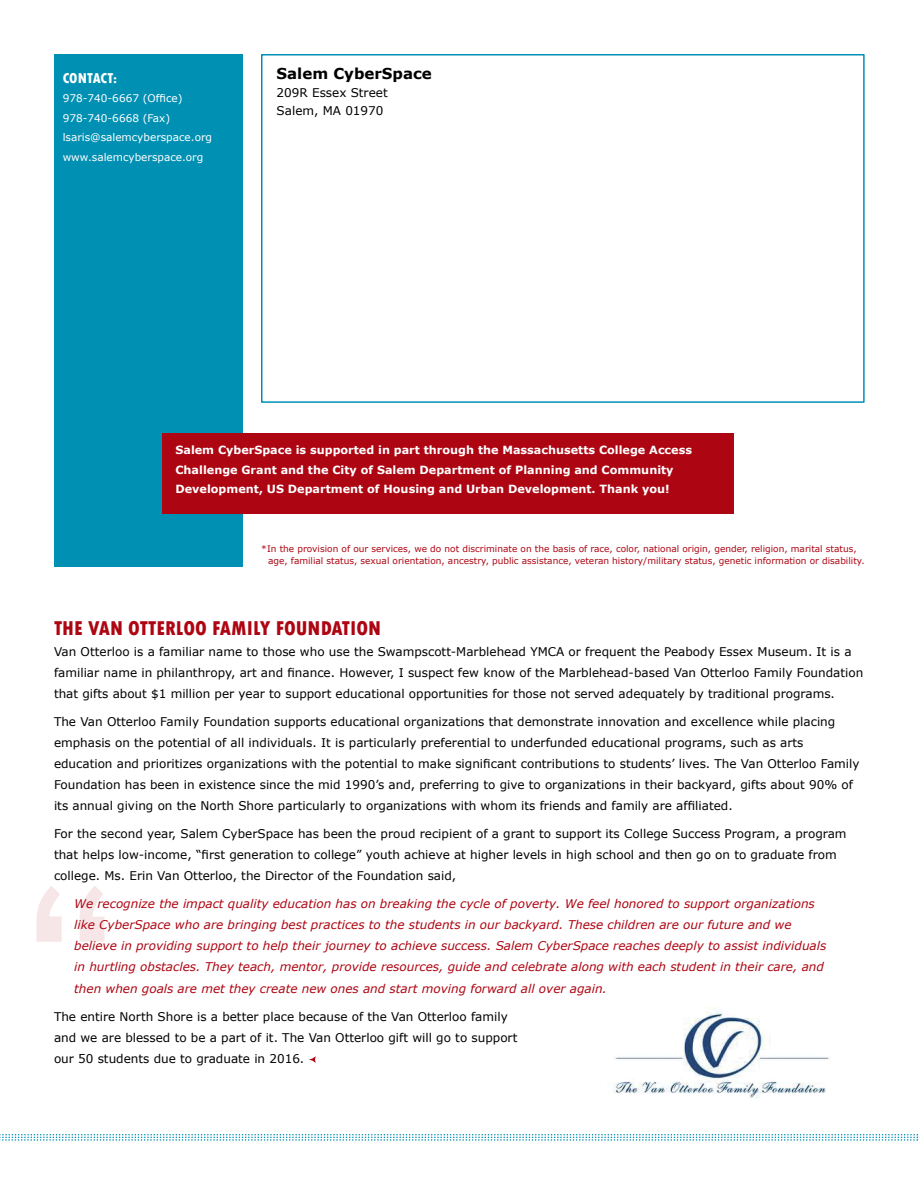
<style>
.page{position:relative;width:918px;height:1188px;background:#fff}
.page>*{position:absolute;margin:0;border:0;box-sizing:border-box;transform-origin:0 0}
.t1{font:800 condensed 21px "Tw Cen";color:#ad0512}
.t2{font:700 15px "Verdana";color:#000}
.t3{font:800 condensed 15px "Tw Cen";color:#fff}
.t4{font:12px/21px "Verdana";color:#000}
.t5{font:italic 12px/21px "Verdana";color:#ad0512}
.t6{font:700 11.25px/19.5px "Verdana";color:#fff}
.t7{font:10.5px/19.5px "Verdana";color:#fff}
.t8{font:9px/12px "Verdana";color:#ad0512}
</style>
<div class="page">
<div style="left:54px;top:54px;width:189px;height:513px;background:#0090b3"></div>
<div style="left:162px;top:434px;width:571px;height:80px;background:#ad0512"></div>
<div style="left:261px;top:54px;width:604px;height:349px;border:2px solid #0090b3"></div>
<svg style="left:0;top:1134px;width:918px;height:7px"></svg>
<svg style="left:36px;top:886px;width:69px;height:56px"></svg>
<img style="left:613px;top:1007px;width:218px;height:92px">
<svg style="left:309px;top:1056px;width:7px;height:7px"></svg>
<p class="t3" style="left:63px;top:69px;width:56px">CONTACT:</p>
<p class="t7" style="left:63px;top:88px;width:151px">978-740-6667 (Office)<br>978-740-6668 (Fax) lsaris@salemcyberspace.org www.salemcyberspace.org</p>
<p class="t2" style="left:277px;top:63px;width:157px">Salem CyberSpace</p>
<p class="t4" style="left:277px;top:84px;width:113px;line-height:18px">209R Essex Street<br>Salem, MA 01970</p>
<p class="t6" style="left:176px;top:440px;width:518px">Salem CyberSpace is supported in part through the Massachusetts College Access<br>Challenge Grant and the City of Salem Department of Planning and Community<br>Development, US Department of Housing and U rban Development. Thank you!</p>
<p class="t8" style="left:268px;top:542px;width:598px;text-indent:-7px">*In the provision of our services, we do not discriminate on the basis of race, color, national origin, gender, religion, marital status, age, familial status, sexual orientation, ancestry, public assistance, veteran history/military status, genetic information or disability.</p>
<h1 class="t1" style="left:54px;top:616px;width:329px">THE VAN OTTERLOO FAMILY FOUNDATION</h1>
<p class="t4" style="left:54px;top:641px;width:811px">Van Otterloo is a familiar name to those who use the Swampscott-Marblehead YMCA or frequent the Peabody Essex Museum. It is a familiar name in philanthropy, art and finance. However, I suspect few know of the Marblehead-based Van Otterloo Family Foundation that gifts about $1 million per year to support educational opportunities for those not served adequately by traditional programs.</p>
<p class="t4" style="left:54px;top:711px;width:807px">The Van Otterloo Family Foundation supports educational organizations that demonstrate innovation and excellence while placing emphasis on the potential of all individuals. It is particularly preferential to underfunded educational programs, such as arts education and prioritizes organizations with the potential to make significant contributions to students’ lives. The Van Otterloo Family Foundation has been in existence since the mid 1990’s and, preferring to give to organizations in their backyard, gifts about 90% of its annual giving on the North Shore particularly to organizations with whom its friends and family are affiliated.</p>
<p class="t4" style="left:54px;top:823px;width:794px">For the second year, Salem CyberSpace has been the proud recipient of a grant to support its College Success Program, a program that helps low-income, “first generation to college” youth achieve at higher levels in high school and then go on to graduate from college. Ms. Erin Van Otterloo, the Director of the Foundation said,</p>
<p class="t5" style="left:74px;top:893px;width:754px">We recognize the impact quality education has on breaking the cycle of poverty. We feel honored to support organizations like CyberSpace who are bringing best practices to the students in our backyard. These children are our future and we believe in providing support to help their journey to achieve success. Salem CyberSpace reaches deeply to assist individuals in hurtling obstacles. They teach, mentor, provide resources, guide and celebrate along with each student in their care, and</p>
<p class="t5" style="left:74px;top:978px;width:534px">then when goals are met they create new ones and start moving forward all over again.</p>
<p class="t4" style="left:54px;top:1006px;width:465px">The entire North Shore is a better place because of the Van Otterloo family and we are blessed to be a part of it. The Van Otterloo gift will go to support our 50 students due to graduate in 2016.</p>
</div>
